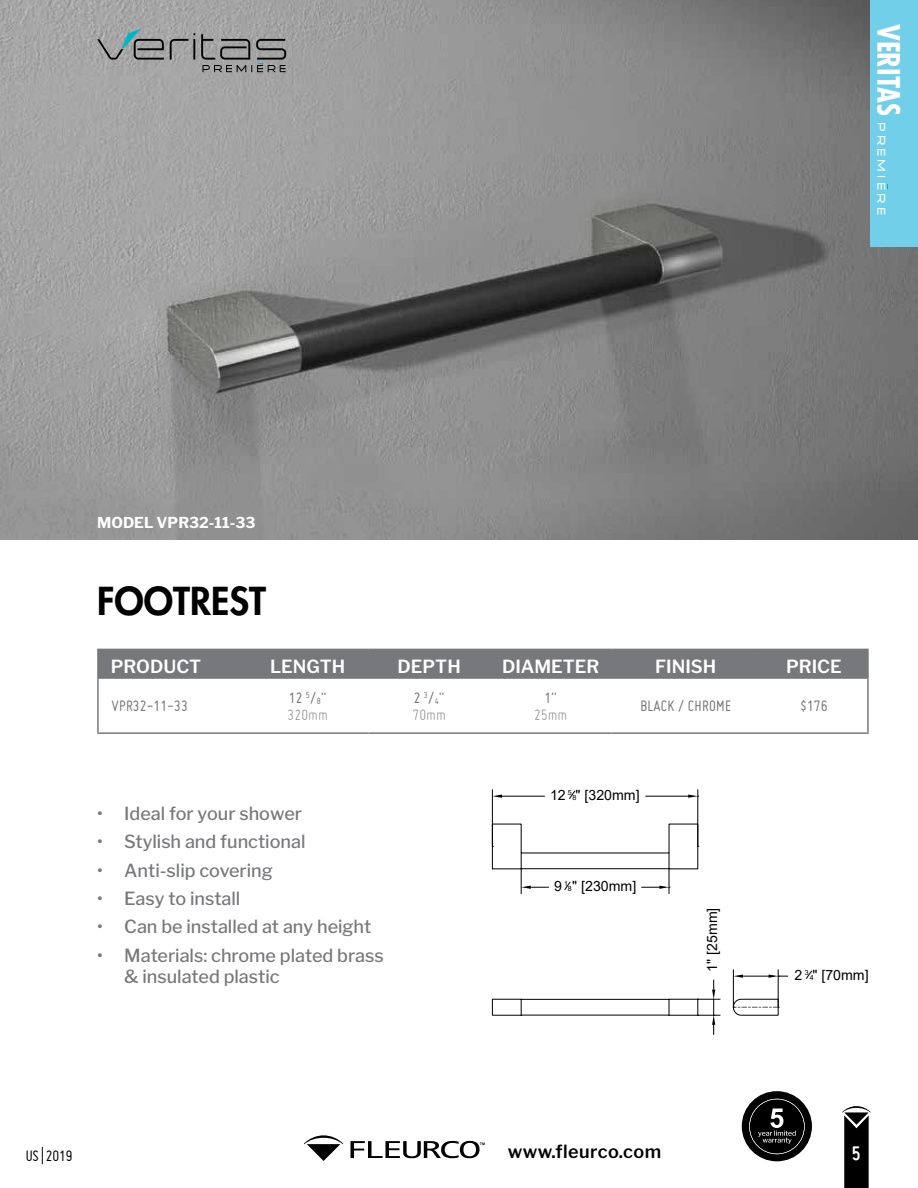
<style>
.page{position:relative;width:918px;height:1188px;background:#fff}
.page>*{position:absolute;margin:0;border:0;box-sizing:border-box;transform-origin:0 0}
.t1{font:800 37.5px "Futura Std";color:#000}
.t2{font:700 21px "Miso";color:#fff}
.t3{font:500 18px/21.6px "Libre Franklin";color:#77787b}
.t4{font:600 18px "Libre Franklin";color:#fff}
.t5{font:600 18px "Libre Franklin";letter-spacing:.025em;color:#000}
.t6{font:16.5px "Miso";letter-spacing:.015em;color:#77787b}
.t7{font:300 16.5px/16.5px "Miso";color:#77787b}
.t8{font:16.5px "Miso";letter-spacing:-.01em;color:#000}
.t9{font:700 15px "Libre Franklin";color:#fff}
.t10{font:14.4px "Radiometry";letter-spacing:.26em;color:#fff}
.t11{font:14.1px "Arial";color:#000}
.s1{font-family:"Futura Std";font-weight:700;font-stretch:condensed;font-size:30px}
.s2{font-weight:400}
.s3{font-weight:400;font-size:9.6px}
.s4{font-size:7.05px}
</style>
<div class="page">
<img style="left:0;top:0;width:918px;height:540px">
<div style="left:871px;top:0;width:47px;height:246px;background:#72cfe9"></div>
<svg style="left:842px;top:1106px;width:29px;height:82px"></svg>
<svg style="left:304px;top:1135px;width:39px;height:26px"></svg>
<svg style="left:351px;top:1141px;width:134px;height:17px"></svg>
<div style="left:742px;top:1091px;width:70px;height:70px;background:#000;border-radius:50%"></div>
<svg style="left:749px;top:1099px;width:56px;height:55px"></svg>
<svg style="left:97px;top:29px;width:189px;height:43px;background:#8e9090"></svg>
<div style="left:99px;top:650px;width:768px;height:29px;background:#77787b"></div>
<hr style="left:97px;top:732px;width:150px;height:2px;background:#77787b">
<hr style="left:247px;top:732px;width:121px;height:2px;background:#77787b">
<hr style="left:368px;top:732px;width:122px;height:2px;background:#77787b">
<hr style="left:490px;top:732px;width:121px;height:2px;background:#77787b">
<hr style="left:611px;top:732px;width:149px;height:2px;background:#77787b">
<hr style="left:760px;top:732px;width:109px;height:2px;background:#77787b">
<hr style="left:97px;top:649px;width:150px;height:1px;background:#77787b">
<hr style="left:97px;top:650px;width:2px;height:29px;background:#77787b">
<hr style="left:247px;top:649px;width:121px;height:1px;background:#77787b">
<hr style="left:368px;top:649px;width:122px;height:1px;background:#77787b">
<hr style="left:490px;top:649px;width:121px;height:1px;background:#77787b">
<hr style="left:611px;top:649px;width:149px;height:1px;background:#77787b">
<hr style="left:760px;top:649px;width:109px;height:1px;background:#77787b">
<hr style="left:867px;top:650px;width:2px;height:29px;background:#77787b">
<hr style="left:97px;top:679px;width:2px;height:53px;background:#77787b">
<hr style="left:867px;top:679px;width:2px;height:53px;background:#77787b">
<hr style="left:492px;top:790px;width:1px;height:56px;background:#000">
<hr style="left:698px;top:790px;width:1px;height:56px;background:#000">
<hr style="left:502px;top:796px;width:43px;height:1px;background:#000">
<hr style="left:646px;top:796px;width:42px;height:1px;background:#000">
<svg style="left:492px;top:795px;width:10px;height:3px"></svg>
<svg style="left:569px;top:791px;width:6px;height:8px"></svg>
<svg style="left:688px;top:795px;width:11px;height:3px"></svg>
<svg style="left:492px;top:823px;width:207px;height:71px"></svg>
<svg style="left:492px;top:980px;width:228px;height:54px"></svg>
<hr style="left:733px;top:970px;width:1px;height:37px;background:#000">
<hr style="left:778px;top:970px;width:1px;height:37px;background:#000">
<svg style="left:806px;top:971px;width:6px;height:8px"></svg>
<svg style="left:733px;top:999px;width:46px;height:17px"></svg>
<svg style="left:733px;top:975px;width:55px;height:3px"></svg>
<p class="t10" style="left:888px;top:24px;width:193px;rotate:90deg"><span class="s1">VERITAS</span> PREMIERE</p>
<p class="t9" style="left:97px;top:514px;width:160px">MODEL VPR32-11-33</p>
<h1 class="t1" style="left:97px;top:577px;width:170px">FOOTREST</h1>
<p class="t4" style="left:111px;top:655px;width:92px">PRODUCT</p>
<p class="t4" style="left:270px;top:655px;width:77px">LENGTH</p>
<p class="t4" style="left:398px;top:655px;width:65px">DEPTH</p>
<p class="t4" style="left:502px;top:655px;width:99px">DIAMETER</p>
<p class="t4" style="left:655px;top:655px;width:63px">FINISH</p>
<p class="t4" style="left:786px;top:655px;width:57px">PRICE</p>
<p class="t6" style="left:112px;top:697px;width:78px">VPR32-11-33</p>
<p class="t7" style="left:288px;top:689px;width:42px"><span class="s2">12</span> <sup>5</sup><span class="s2">/</span><span class="s3">8</span><span class="s2">"<br></span>320mm</p>
<p class="t7" style="left:413px;top:689px;width:35px"><span class="s2">2</span> <sup>3</sup><span class="s2">/</span><span class="s3">4</span><span class="s2">"<br></span>70mm</p>
<p class="t6" style="left:544px;top:689px;width:14px">1"</p>
<p class="t6" style="left:640px;top:697px;width:92px">BLACK / CHROME</p>
<p class="t6" style="left:800px;top:697px;width:29px">$176</p>
<p class="t7" style="left:534px;top:706px;width:35px">25mm</p>
<p class="t3" style="left:97px;top:803px;width:206px">• Ideal for your shower</p>
<p class="t3" style="left:97px;top:831px;width:210px">• Stylish and functional</p>
<p class="t3" style="left:97px;top:859px;width:177px">• Anti-slip covering</p>
<p class="t3" style="left:97px;top:888px;width:145px">• Easy to install</p>
<p class="t3" style="left:97px;top:916px;width:276px">• Can be installed at any height</p>
<p class="t3" style="left:124px;top:944px;width:261px;text-indent:-27px">• Materials: chrome plated brass &amp; insulated plastic</p>
<p class="t11" style="left:550px;top:785px;width:91px">12 <sup>5</sup><span class="s4">8</span>" [320mm]</p>
<p class="t11" style="left:554px;top:876px;width:84px">9 <sup>1</sup><span class="s4">8</span>" [230mm]</p>
<p class="t11" style="left:703px;top:972px;width:66px;rotate:-90deg">1" [25mm]</p>
<p class="t11" style="left:794px;top:965px;width:76px">2 <sup>3</sup> <span class="s4">4</span>" [70mm]</p>
<p class="t8" style="left:26px;top:1147px;width:48px">US | 2019</p>
<p class="t5" style="left:508px;top:1141px;width:155px">www.fleurco.com</p>
<p class="t2" style="left:852px;top:1142px;width:10px">5</p>
</div>
